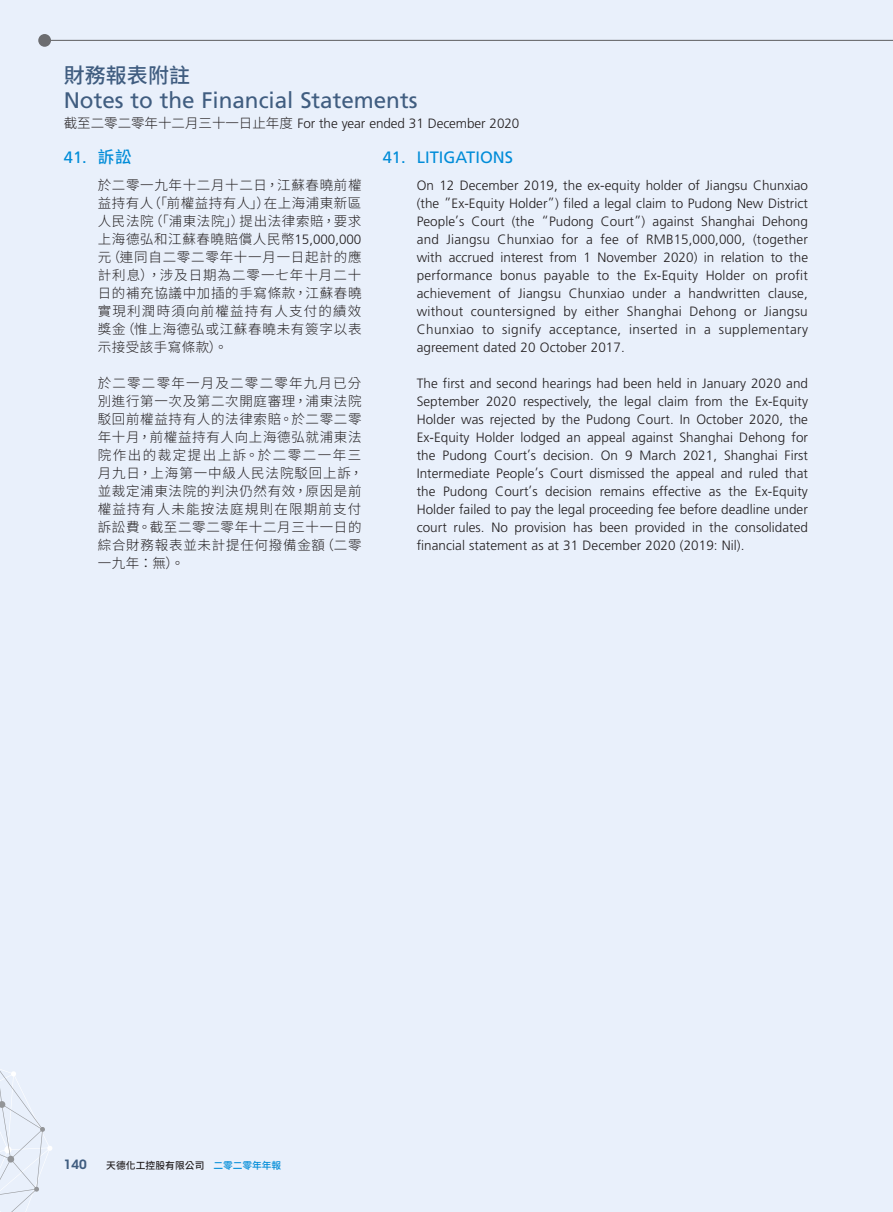
<style>
.page{position:relative;width:893px;height:1212px;background:#e9f0fb}
.page>*{position:absolute;margin:0;border:0;box-sizing:border-box;transform-origin:0 0}
.t1{font:22.5px "Frutiger LT Std";color:#405d80}
.t2{font:500 21px "Source Han Sans TC";letter-spacing:.005em;color:#405d80}
.Heading_1{font:16.5px "Frutiger LT Std";letter-spacing:.005em;color:#008cd8}
.C_Heading_1{font:16.5px "Frutiger LT Std";color:#008cd8}
.Body_Text{font:300 13.5px/18px "Frutiger LT Std";letter-spacing:.005em;color:#231f20;text-align:justify}
.C_Body_Text{font:300 13.5px/18px "Source Han Sans TC";letter-spacing:.055em;color:#231f20;text-align:justify}
.t3{font:600 12.75px "ITC Avant Garde Std";color:#405d80}
.t4{font:500 9.75px "Source Han Sans TC";letter-spacing:.01em;color:#231f20}
.s1{font-family:"Source Han Sans TC"}
.s2{font-family:"Source Han Sans TC";font-weight:500}
.s3{font-family:"Frutiger LT Std"}
.s4{color:#008cd8}
</style>
<div class="page">
<div style="left:38px;top:34px;width:13px;height:13px;background:#6c6d70;border-radius:50%"></div>
<hr style="left:45px;top:40px;width:848px;height:1px;background:#6c6d70">
<svg style="left:0;top:1069px;width:52px;height:143px"></svg>
<h2 class="t2" style="left:64px;top:63px;width:128px">財務報表附註</h2>
<h1 class="t1" style="left:64px;top:87px;width:355px">Notes to the Financial Statements</h1>
<p class="Body_Text" style="left:64px;top:114px;width:457px"><span class="s1">截至二零二零年十二月三十一日止年度</span> For the year ended 31 December 2020</p>
<p class="C_Heading_1" style="left:64px;top:148px;width:69px">41. <span class="s2">訴訟</span></p>
<p class="C_Body_Text" style="left:98px;top:176px;width:265px">於二零一九年十二月十二日，江蘇春曉前權益持有人（「前權益持有人」）在上海浦東新區人民法院（「浦東法院」）提出法律索賠，要求上海德弘和江蘇春曉賠償人民幣<span class="s3">15,000,000</span>元（連同自二零二零年十一月一日起計的應計利息），涉及日期為二零一七年十月二十日的補充協議中加插的手寫條款，江蘇春曉實現利潤時須向前權益持有人支付的績效獎金（惟上海德弘或江蘇春曉未有簽字以表示接受該手寫條款）。</p>
<p class="C_Body_Text" style="left:98px;top:374px;width:267px;text-align:left">於二零二零年一月及二零二零年九月已分別進行第一次及第二次開庭審理，浦東法院駁回前權益持有人的法律索賠。於二零二零年十月，前權益持有人向上海德弘就浦東法院作出的裁定提出上訴。於二零二一年三月九日，上海第一中級人民法院駁回上訴，並裁定浦東法院的判決仍然有效，原因是前權益持有人未能按法庭規則在限期前支付訴訟費。截至二零二零年十二月三十一日的綜合財務報表並未計提任何撥備金額（二零一九年：無）。</p>
<p class="Heading_1" style="left:383px;top:148px;width:132px">41. LITIGATIONS</p>
<p class="Body_Text" style="left:417px;top:176px;width:393px">On 12 December 2019, the ex-equity holder of Jiangsu Chunxiao (the ”Ex-Equity Holder”) filed a legal claim to Pudong New District People’s Court (the “Pudong Court”) against Shanghai Dehong and Jiangsu Chunxiao for a fee of RMB15,000,000, (together with accrued interest from 1 November 2020) in relation to the performance bonus payable to the Ex-Equity Holder on profit achievement of Jiangsu Chunxiao under a handwritten clause, without countersigned by either Shanghai Dehong or Jiangsu Chunxiao to signify acceptance, inserted in a supplementary agreement dated 20 October 2017.</p>
<p class="Body_Text" style="left:417px;top:374px;width:393px">The first and second hearings had been held in January 2020 and September 2020 respectively, the legal claim from the Ex-Equity Holder was rejected by the Pudong Court. In October 2020, the Ex-Equity Holder lodged an appeal against Shanghai Dehong for the Pudong Court’s decision. On 9 March 2021, Shanghai First Intermediate People’s Court dismissed the appeal and ruled that the Pudong Court’s decision remains effective as the Ex-Equity Holder failed to pay the legal proceeding fee before deadline under court rules. No provision has been provided in the consolidated financial statement as at 31 December 2020 (2019: Nil).</p>
<p class="t3" style="left:64px;top:1156px;width:25px">140</p>
<p class="t4" style="left:106px;top:1160px;width:176px">天德化工控股有限公司 <span class="s4">二零二零年年報</span></p>
</div>
